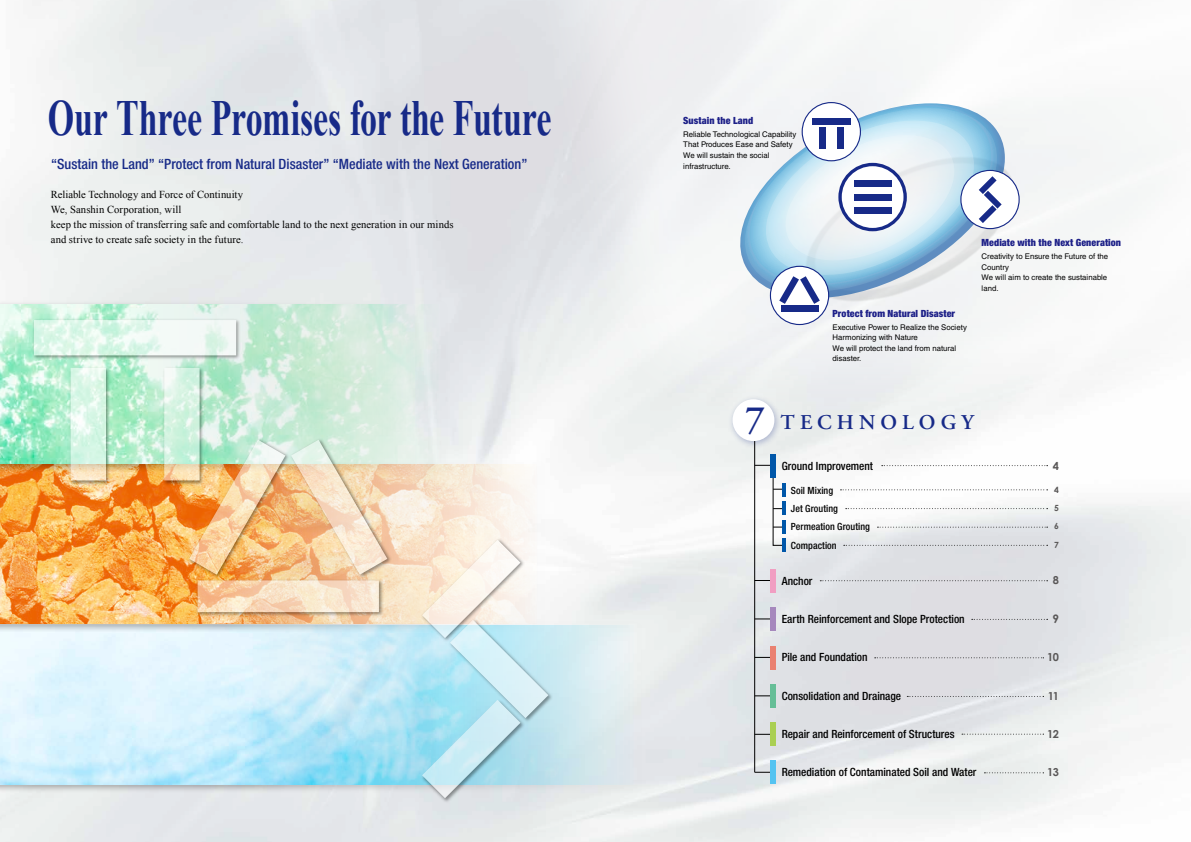
<style>
.page{position:relative;width:1191px;height:842px;background:#fff}
.page>*{position:absolute;margin:0;border:0;box-sizing:border-box;transform-origin:0 0}
.t1{font:700 50.6px "Times New Roman";letter-spacing:-.01em;color:#172a88;scale:.67 1}
.t2{font:600 21px "Adobe Garamond Pro";letter-spacing:.24em;color:#172a88}
.t3{font:500 condensed 14.2px "Helvetica Neue LT Std";color:#172a88}
.t4{font:700 11.7px "Century Gothic";color:#595757}
.t5{font:500 condensed 11.3px "Helvetica Neue LT Std";color:#000}
.t6{font:700 11px "Century Gothic";letter-spacing:-.04em;color:#595757}
.t7{font:10.6px/14.9px "Times New Roman";letter-spacing:.005em;color:#000}
.t8{font:900 condensed 9.9px "Helvetica Neue LT Std";letter-spacing:.01em;color:#1d2088}
.t9{font:500 condensed 9.9px/18.4px "Helvetica Neue LT Std";letter-spacing:.005em;color:#000}
.t10{font:700 8.5px/18.4px "Century Gothic";color:#595757;text-align:justify}
.t11{font:7.8px/10.6px "Helvetica LT Std";color:#000}
.s1{font-size:39px}
</style>
<div class="page">
<img style="left:0;top:0;width:1191px;height:842px">
<img style="left:540px;top:0;width:651px;height:410px">
<hr style="left:754px;top:412px;width:1px;height:360px;background:#000">
<svg style="left:754px;top:772px;width:16px;height:1px"></svg>
<svg style="left:754px;top:734px;width:16px;height:1px"></svg>
<svg style="left:754px;top:695px;width:16px;height:1px"></svg>
<svg style="left:754px;top:657px;width:16px;height:1px"></svg>
<svg style="left:754px;top:619px;width:16px;height:1px"></svg>
<svg style="left:754px;top:580px;width:16px;height:1px"></svg>
<svg style="left:754px;top:465px;width:16px;height:1px"></svg>
<svg style="left:772px;top:475px;width:13px;height:71px"></svg>
<div style="left:770px;top:645px;width:6px;height:24px;background:#ea8171"></div>
<div style="left:770px;top:684px;width:6px;height:24px;background:#66be97"></div>
<div style="left:770px;top:569px;width:6px;height:24px;background:#f19ec2"></div>
<div style="left:770px;top:607px;width:6px;height:24px;background:#a688bd"></div>
<div style="left:770px;top:722px;width:6px;height:24px;background:#aacf52"></div>
<div style="left:770px;top:760px;width:6px;height:24px;background:#54c3f1"></div>
<div style="left:770px;top:454px;width:6px;height:24px;background:#0057a9"></div>
<hr style="left:782px;top:483px;width:4px;height:13px;background:#0057a9">
<hr style="left:782px;top:502px;width:4px;height:13px;background:#0057a9">
<hr style="left:782px;top:520px;width:4px;height:13px;background:#0057a9">
<hr style="left:782px;top:539px;width:4px;height:13px;background:#0057a9">
<svg style="left:881px;top:465px;width:166px;height:1px"></svg>
<svg style="left:820px;top:580px;width:227px;height:1px"></svg>
<svg style="left:971px;top:619px;width:76px;height:1px"></svg>
<svg style="left:874px;top:657px;width:170px;height:1px"></svg>
<svg style="left:907px;top:696px;width:137px;height:1px"></svg>
<svg style="left:962px;top:734px;width:82px;height:1px"></svg>
<svg style="left:984px;top:772px;width:60px;height:1px"></svg>
<svg style="left:840px;top:489px;width:207px;height:1px"></svg>
<svg style="left:845px;top:508px;width:202px;height:1px"></svg>
<svg style="left:877px;top:527px;width:170px;height:1px"></svg>
<svg style="left:843px;top:545px;width:204px;height:1px"></svg>
<div style="left:440px;top:0;width:117px;height:18px;background:#dfe1e5"></div>
<div style="left:206px;top:0;width:117px;height:13px;background:#e6e8eb"></div>
<img style="left:725px;top:392px;width:59px;height:59px">
<div style="left:732px;top:399px;width:42px;height:42px;background:#fff;border-radius:50%"></div>
<img style="left:0;top:619px;width:645px;height:177px">
<img style="left:0;top:625px;width:634px;height:159px">
<img style="left:0;top:459px;width:548px;height:176px">
<img style="left:0;top:464px;width:536px;height:160px">
<img style="left:0;top:299px;width:451px;height:176px">
<img style="left:0;top:304px;width:439px;height:160px">
<img style="left:186px;top:437px;width:207px;height:181px">
<img style="left:419px;top:537px;width:135px;height:267px">
<svg style="left:422px;top:540px;width:126px;height:258px;background:#cee7eb"></svg>
<img style="left:31px;top:317px;width:211px;height:169px">
<img style="left:34px;top:320px;width:353px;height:292px">
<div style="left:771px;top:122px;width:278px;height:214px;background:#f4f6f5"></div>
<div style="left:780px;top:127px;width:258px;height:199px;background:#f4f6f5"></div>
<svg style="left:740px;top:103px;width:265px;height:195px"></svg>
<svg style="left:745px;top:108px;width:252px;height:184px"></svg>
<div style="left:802px;top:103px;width:58px;height:58px;background:#fff;border-radius:50%"></div>
<div style="left:812px;top:118px;width:38px;height:7px;background:#172a88"></div>
<div style="left:961px;top:170px;width:58px;height:59px;background:#fff;border-radius:50%"></div>
<div style="left:770px;top:266px;width:58px;height:58px;background:#fff;border-radius:50%"></div>
<div style="left:781px;top:305px;width:37px;height:6px;background:#172a88"></div>
<svg style="left:766px;top:121px;width:235px;height:183px"></svg>
<div style="left:853px;top:180px;width:38px;height:7px;background:#172a88"></div>
<div style="left:853px;top:208px;width:38px;height:6px;background:#172a88"></div>
<div style="left:853px;top:194px;width:38px;height:6px;background:#172a88"></div>
<h1 class="t1" style="left:48px;top:83px;width:753px">Our Three Promises for the Future</h1>
<h3 class="t3" style="left:51px;top:155px;width:478px">“Sustain the Land” “Protect from Natural Disaster” “Mediate with the Next Generation”</h3>
<h3 class="t7" style="left:51px;top:187px;width:404px">Reliable Technology and Force of Continuity<br>We, Sanshin Corporation, will<br>keep the mission of transferring safe and comfortable land to the next generation in our minds and strive to create safe society in the future.</h3>
<p class="t8" style="left:683px;top:114px;width:71px">Sustain the Land</p>
<p class="t11" style="left:683px;top:129px;width:115px">Reliable Technological Capability<br>That Produces Ease and Safety<br>We will sustain the social infrastructure.</p>
<p class="t8" style="left:832px;top:307px;width:124px">Protect from Natural Disaster</p>
<p class="t11" style="left:832px;top:321px;width:136px">Executive Power to Realize the Society<br>Harmonizing with Nature<br>We will protect the land from natural disaster.</p>
<p class="t8" style="left:981px;top:236px;width:141px">Mediate with the Next Generation</p>
<p class="t11" style="left:981px;top:251px;width:128px">Creativity to Ensure the Future of the<br>Country<br>We will aim to create the sustainable land.</p>
<h2 class="t2" style="left:745px;top:410px;width:230px"><span class="s1">7</span> TECHNOLOGY</h2>
<h3 class="t5" style="left:781px;top:459px;width:93px">Ground Improvement</h3>
<p class="t9" style="left:791px;top:481px;width:81px">Soil Mixing<br>Jet Grouting<br>Permeation Grouting<br>Compaction</p>
<h3 class="t5" style="left:781px;top:574px;width:32px">Anchor</h3>
<h3 class="t5" style="left:781px;top:612px;width:184px">Earth Reinforcement and Slope Protection</h3>
<h3 class="t5" style="left:781px;top:651px;width:87px">Pile and Foundation</h3>
<h3 class="t5" style="left:781px;top:689px;width:121px">Consolidation and Drainage</h3>
<h3 class="t5" style="left:781px;top:727px;width:174px">Repair and Reinforcement of Structures</h3>
<h3 class="t5" style="left:781px;top:766px;width:196px">Remediation of Contaminated Soil and Water</h3>
<h3 class="t6" style="left:1053px;top:459px;width:8px">4</h3>
<p class="t10" style="left:1054px;top:480px;width:6px">4<br>5<br>6<br>7</p>
<h3 class="t6" style="left:1053px;top:573px;width:8px">8</h3>
<h3 class="t4" style="left:1052px;top:611px;width:8px">9</h3>
<h3 class="t6" style="left:1047px;top:650px;width:14px">10</h3>
<h3 class="t6" style="left:1047px;top:689px;width:13px">11</h3>
<h3 class="t6" style="left:1047px;top:727px;width:13px">12</h3>
<h3 class="t6" style="left:1047px;top:765px;width:13px">13</h3>
</div>
